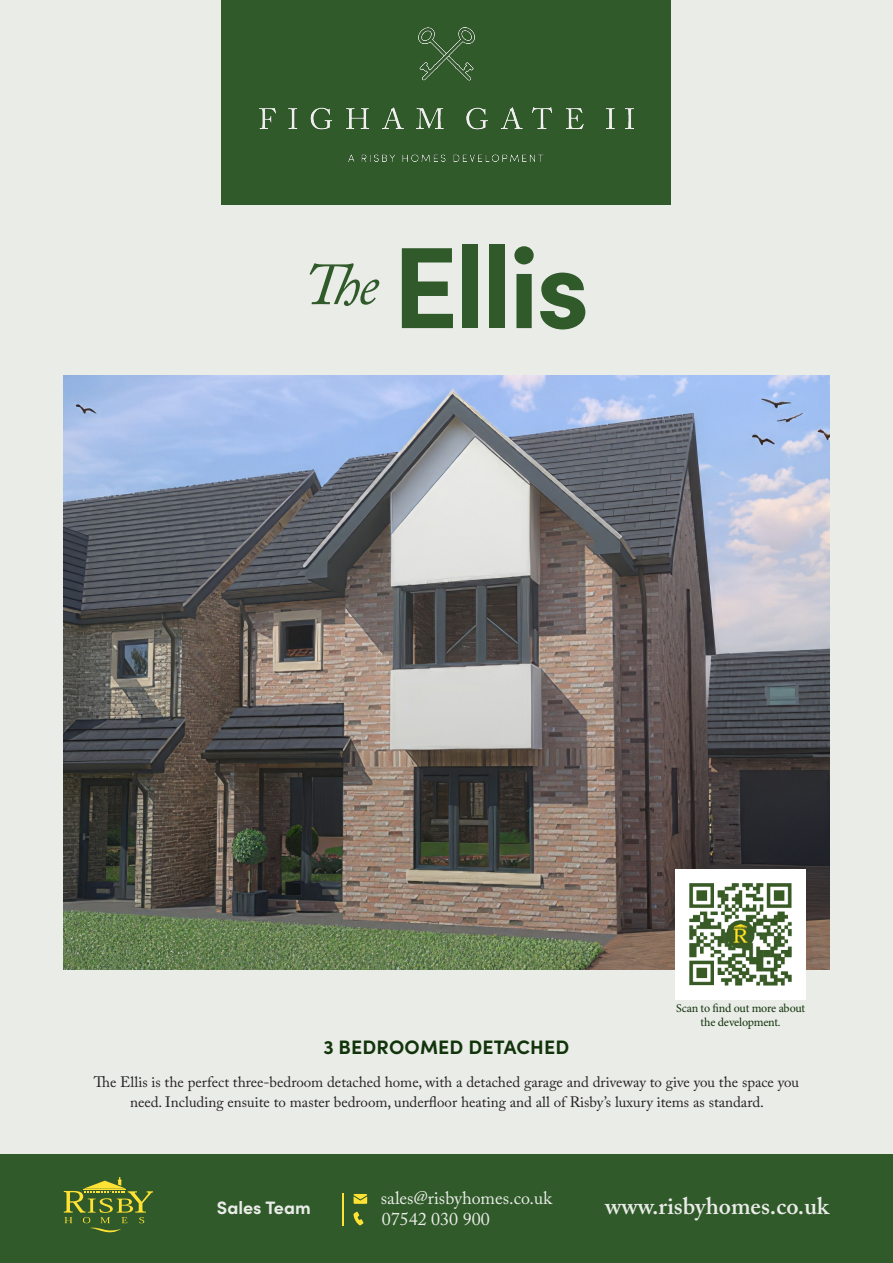
<style>
.page{position:relative;width:893px;height:1263px;background:#fff}
.page>*{position:absolute;margin:0;border:0;box-sizing:border-box;transform-origin:0 0}
.t1{font:700 115.95px "Sofia Pro";letter-spacing:-.03em;color:#305a2a}
.t2{font:600 24px "Adobe Caslon Pro";color:#eaece8}
.t3{font:700 19.5px "Sofia Pro";letter-spacing:.01em;color:#12340b}
.t4{font:18px "Adobe Caslon Pro";color:#eaece8}
.t5{font:700 18px "Sofia Pro";color:#eaece8}
.Body_copy{font:15px/19.5px "Adobe Caslon Pro";color:#231f20;text-align:center}
.t6{font:12px/13.5px "Minion Pro";letter-spacing:-.02em;color:#12340b;text-align:center}
</style>
<div class="page">
<div style="left:0;top:0;width:893px;height:1161px;background:#eaece8"></div>
<img style="left:64px;top:375px;width:765px;height:594px">
<div style="left:0;top:1155px;width:893px;height:108px;background:#305a2a"></div>
<svg style="left:64px;top:1177px;width:89px;height:56px"></svg>
<svg style="left:354px;top:1194px;width:13px;height:10px"></svg>
<svg style="left:353px;top:1211px;width:11px;height:14px"></svg>
<hr style="left:342px;top:1194px;width:2px;height:32px;background:#ffe234">
<div style="left:222px;top:0;width:449px;height:204px;background:#305a2a"></div>
<img style="left:259px;top:28px;width:375px;height:134px">
<div style="left:675px;top:869px;width:131px;height:130px;background:#fff"></div>
<img style="left:690px;top:883px;width:102px;height:102px">
<p class="t1" style="left:303px;top:198px;width:288px"><sup>The</sup> Ellis</p>
<p class="t6" style="left:676px;top:1002px;width:131px">Scan to find out more about the development.</p>
<p class="t3" style="left:323px;top:1032px;width:248px">3 BEDROOMED DETACHED</p>
<p class="Body_copy" style="left:94px;top:1072px;width:707px">The Ellis is the perfect three-bedroom detached home, with a detached garage and driveway to give you the space you need. Including ensuite to master bedroom, underfloor heating and all of Risby’s luxury items as standard.</p>
<p class="t4" style="left:381px;top:1187px;width:173px">sales@risbyhomes.co.uk</p>
<p class="t4" style="left:382px;top:1209px;width:110px">07542 030 900</p>
<p class="t5" style="left:217px;top:1193px;width:95px">Sales Team</p>
<p class="t2" style="left:605px;top:1191px;width:225px">www.risbyhomes.co.uk</p>
</div>
